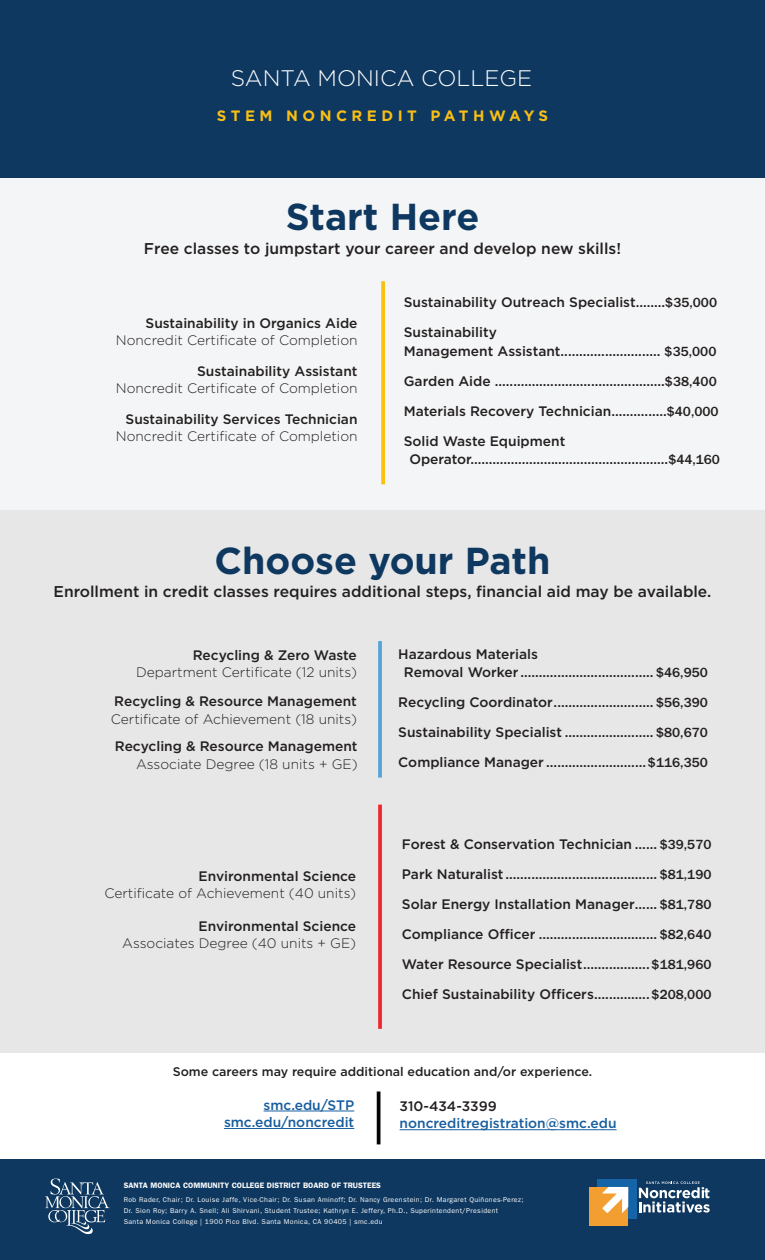
<style>
.page{position:relative;width:765px;height:1260px;background:#fff}
.page>*{position:absolute;margin:0;border:0;box-sizing:border-box;transform-origin:0 0}
.t1{font:700 37.5px "Gotham";color:#0e3860}
.t2{font:300 22.5px "Gotham";color:#fff}
.t3{font:500 15.62px "Gotham";color:#231f20}
.t4{font:700 15px "Gotham";letter-spacing:.3em;color:#f9bf14}
.profession{font:500 13.75px/18.8px "Gotham";color:#231f20}
.course_title{font:300 13.75px/17.5px "Gotham";color:#231f20;text-align:right}
.course_title-2{font:500 13.75px/17.5px "Gotham";color:#231f20;text-align:right}
.course_title-3{font:500 13.75px "Gotham";color:#175d9e}
.t5{font:500 12.5px "Gotham";color:#231f20}
.t6{font:600 7.88px "ITC Franklin Gothic Std";color:#fff}
.bot{font:7px "ITC Franklin Gothic Std";letter-spacing:.05em;color:#fff}
.s1{font-family:"ITC Franklin Gothic Std"}
.s2{font-weight:500}
.s3{font-weight:300}
</style>
<div class="page">
<div style="left:0;top:178px;width:765px;height:333px;background:#f4f5f6"></div>
<div style="left:0;top:0;width:765px;height:178px;background:#0e3860"></div>
<svg style="left:381px;top:281px;width:4px;height:203px"></svg>
<div style="left:0;top:511px;width:765px;height:542px;background:#e6e7e6"></div>
<hr style="left:378px;top:641px;width:4px;height:137px;background:#61a8db">
<svg style="left:378px;top:805px;width:4px;height:224px"></svg>
<hr style="left:400px;top:1129px;width:217px;height:1px;background:#175d9e">
<hr style="left:377px;top:1091px;width:3px;height:53px;background:#040503">
<hr style="left:264px;top:1111px;width:90px;height:1px;background:#175d9e">
<hr style="left:224px;top:1128px;width:130px;height:1px;background:#175d9e">
<div style="left:0;top:1159px;width:765px;height:101px;background:#0e3860"></div>
<div style="left:597px;top:1179px;width:40px;height:40px;background:#1564a7"></div>
<div style="left:590px;top:1187px;width:38px;height:39px;background:#f39e31"></div>
<svg style="left:602px;top:1187px;width:26px;height:26px"></svg>
<svg style="left:639px;top:1181px;width:71px;height:32px"></svg>
<svg style="left:45px;top:1178px;width:65px;height:56px"></svg>
<p class="t2" style="left:231px;top:64px;width:303px">SANTA MONICA COLLEGE</p>
<p class="t4" style="left:217px;top:105px;width:333px">STEM NONCREDIT PATHWAYS</p>
<p class="t1" style="left:286px;top:192px;width:195px">Start Here</p>
<p class="t3" style="left:144px;top:238px;width:479px">Free classes to jumpstart your career and develop new skills!</p>
<p class="course_title-2" style="left:146px;top:314px;width:214px">Sustainability in Organics Aide</p>
<p class="course_title" style="left:116px;top:331px;width:243px">Noncredit Certificate of Completion</p>
<p class="course_title-2" style="left:197px;top:362px;width:162px">Sustainability Assistant</p>
<p class="course_title" style="left:116px;top:379px;width:243px">Noncredit Certificate of Completion</p>
<p class="course_title-2" style="left:126px;top:410px;width:234px">Sustainability Services Technician</p>
<p class="course_title" style="left:116px;top:427px;width:243px">Noncredit Certificate of Completion</p>
<p class="profession" style="left:404px;top:293px;width:315px">Sustainability Outreach Specialist........<span class="s1">$35,000</span></p>
<p class="profession" style="left:404px;top:323px;width:314px">Sustainability<br>Management Assistant........................... <span class="s1">$35,000</span></p>
<p class="profession" style="left:404px;top:371px;width:315px">Garden Aide ..............................................<span class="s1">$38,400</span></p>
<p class="profession" style="left:404px;top:401px;width:316px">Materials Recovery Technician...............<span class="s1">$40,000</span></p>
<p class="profession" style="left:409px;top:431px;width:312px;text-indent:-6px">Solid Waste Equipment<br>Operator......................................................<span class="s1">$44,160</span></p>
<p class="t1" style="left:214px;top:535px;width:338px">Choose your Path</p>
<p class="t3" style="left:54px;top:581px;width:659px">Enrollment in credit classes requires additional steps, financial aid may be available.</p>
<p class="course_title" style="left:136px;top:646px;width:222px"><span class="s2">Recycling &amp; Zero Waste<br></span>Department Certificate (12 units)</p>
<p class="course_title" style="left:111px;top:692px;width:248px;text-align:left"><span class="s2">Recycling &amp; Resource Management<br></span>Certificate of Achievement (18 units)</p>
<p class="course_title-2" style="left:115px;top:737px;width:244px">Recycling &amp; Resource Management<br><span class="s3">Associate Degree (18 units + GE)</span></p>
<p class="course_title" style="left:104px;top:867px;width:253px"><span class="s2">Environmental Science<br></span>Certificate of Achievement (40 units)</p>
<p class="course_title" style="left:122px;top:917px;width:235px"><span class="s2">Environmental Science<br></span>Associates Degree (40 units + GE)</p>
<p class="profession" style="left:404px;top:644px;width:305px;text-indent:-6px">Hazardous Materials<br>Removal Worker .................................... <span class="s1">$46,950</span></p>
<p class="profession" style="left:398px;top:693px;width:311px">Recycling Coordinator........................... <span class="s1">$56,390</span></p>
<p class="profession" style="left:398px;top:723px;width:311px">Sustainability Specialist ........................ <span class="s1">$80,670</span></p>
<p class="profession" style="left:398px;top:753px;width:311px">Compliance Manager ...........................<span class="s1">$116,350</span></p>
<p class="profession" style="left:402px;top:835px;width:311px">Forest &amp; Conservation Technician ...... <span class="s1">$39,570</span></p>
<p class="profession" style="left:402px;top:865px;width:311px">Park Naturalist ......................................... <span class="s1">$81,190</span></p>
<p class="profession" style="left:402px;top:895px;width:311px">Solar Energy Installation Manager...... <span class="s1">$81,780</span></p>
<p class="profession" style="left:402px;top:925px;width:311px">Compliance Officer ................................ <span class="s1">$82,640</span></p>
<p class="profession" style="left:402px;top:955px;width:311px">Water Resource Specialist..................<span class="s1">$181,960</span></p>
<p class="profession" style="left:402px;top:985px;width:311px">Chief Sustainability Officers...............<span class="s1">$208,000</span></p>
<p class="t5" style="left:173px;top:1064px;width:421px">Some careers may require additional education and/or experience.</p>
<p class="course_title-3" style="left:264px;top:1096px;width:92px">smc.edu/STP</p>
<p class="course_title-3" style="left:224px;top:1113px;width:132px">smc.edu/noncredit</p>
<p class="course_title-2" style="left:400px;top:1097px;width:99px">310-434-3399</p>
<p class="course_title-3" style="left:400px;top:1115px;width:219px">noncreditregistration@smc.edu</p>
<p class="t6" style="left:124px;top:1181px;width:259px">SANTA MONICA COMMUNITY COLLEGE DISTRICT BOARD OF TRUSTEES</p>
<p class="bot" style="left:124px;top:1195px;width:401px">Rob Rader, Chair; Dr. Louise Jaffe, Vice-Chair; Dr. Susan Aminoff; Dr. Nancy Greenstein; Dr. Margaret Quiñones-Perez;</p>
<p class="bot" style="left:124px;top:1207px;width:376px">Dr. Sion Roy; Barry A. Snell; Ali Shirvani, Student Trustee; Kathryn E. Jeffery, Ph.D., Superintendent/President</p>
<p class="bot" style="left:124px;top:1218px;width:260px">Santa Monica College | 1900 Pico Blvd. Santa Monica, CA 90405 | smc.edu</p>
</div>
